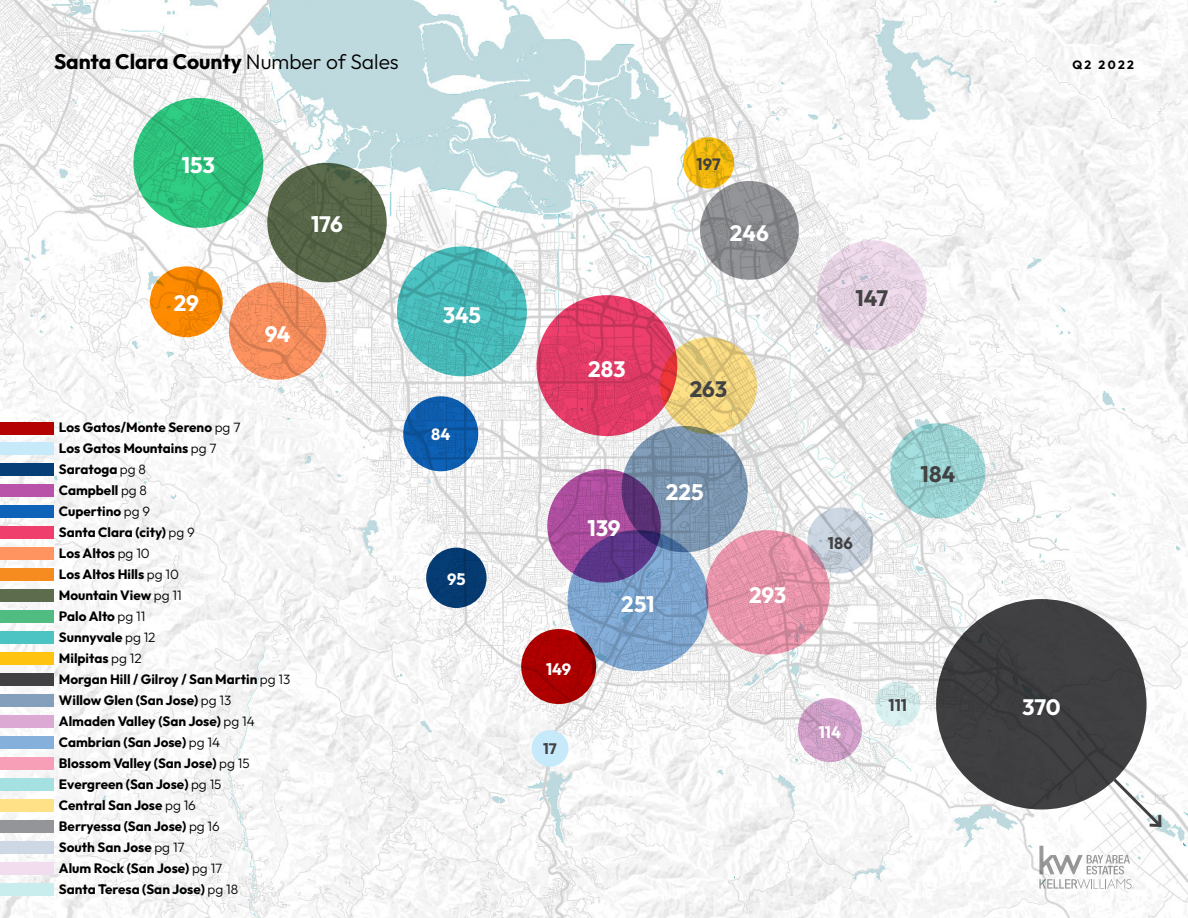
<style>
.page{position:relative;width:1188px;height:918px;background:#fff}
.page>*{position:absolute;margin:0;border:0;box-sizing:border-box;transform-origin:0 0}
.t1{font:700 22.2px "Outfit";color:#fff}
.t2{font:700 22.2px "Outfit";letter-spacing:-.005em;color:#424243}
.t3{font:700 21px "Outfit";color:#000}
.t4{font:700 16.35px "Outfit";letter-spacing:.005em;color:#fff}
.t5{font:700 16.35px "Outfit";letter-spacing:.005em;color:#414042}
.t6{font:700 16.35px "Outfit";color:#424243}
.t7{font:700 15.15px "Outfit";color:#414042}
.t8{font:700 13.5px/21px "Outfit";color:#000}
.t9{font:700 12px "Outfit";letter-spacing:.2em;color:#000}
.s1{font-weight:300}
</style>
<div class="page">
<img style="left:0;top:0;width:1188px;height:918px">
<div style="left:936px;top:599px;width:211px;height:211px;background:#414042;border-radius:50%"></div>
<svg style="left:536px;top:295px;width:141px;height:141px;background:#de3b66"></svg>
<svg style="left:568px;top:530px;width:140px;height:141px;background:#7ba2cb"></svg>
<svg style="left:397px;top:246px;width:130px;height:130px;background:#47b7b6"></svg>
<div style="left:267px;top:163px;width:120px;height:119px;background:#5c6c4c;border-radius:50%"></div>
<svg style="left:229px;top:282px;width:97px;height:98px;background:#f18c5c"></svg>
<svg style="left:150px;top:266px;width:73px;height:71px;background:#f58602"></svg>
<svg style="left:133px;top:98px;width:130px;height:130px;background:#2dc07c"></svg>
<svg style="left:622px;top:426px;width:126px;height:126px;background:#7791ac"></svg>
<svg style="left:547px;top:469px;width:114px;height:114px;background:#86428f"></svg>
<svg style="left:700px;top:181px;width:99px;height:99px;background:#898b8e"></svg>
<svg style="left:890px;top:423px;width:95px;height:95px;background:#99d0d0"></svg>
<svg style="left:705px;top:530px;width:125px;height:125px;background:#e393a8"></svg>
<svg style="left:817px;top:240px;width:110px;height:110px;background:#e2cfdf"></svg>
<svg style="left:660px;top:337px;width:97px;height:97px;background:#e7c176"></svg>
<svg style="left:521px;top:629px;width:75px;height:75px;background:#a90101"></svg>
<svg style="left:403px;top:396px;width:75px;height:75px;background:#0e5cab"></svg>
<svg style="left:807px;top:508px;width:66px;height:65px;background:#c2c9d5"></svg>
<svg style="left:798px;top:698px;width:64px;height:64px;background:#cd9fc6"></svg>
<div style="left:426px;top:548px;width:61px;height:60px;background:#063e77;border-radius:50%"></div>
<svg style="left:683px;top:137px;width:51px;height:52px;background:#eab411"></svg>
<svg style="left:875px;top:682px;width:45px;height:45px;background:#d3eaea"></svg>
<div style="left:531px;top:730px;width:38px;height:37px;background:#c7eafb;border-radius:50%"></div>
<svg style="left:1110px;top:775px;width:54px;height:55px"></svg>
<div style="left:0;top:443px;width:53px;height:12px;background:#c7eafb"></div>
<div style="left:0;top:883px;width:53px;height:13px;background:#c9eded"></div>
<div style="left:0;top:841px;width:53px;height:13px;background:#cdd8e4"></div>
<div style="left:0;top:820px;width:53px;height:13px;background:#939598"></div>
<div style="left:0;top:799px;width:53px;height:13px;background:#ffe187"></div>
<div style="left:0;top:778px;width:53px;height:13px;background:#a5e1e1"></div>
<div style="left:0;top:757px;width:53px;height:13px;background:#f79fb6"></div>
<div style="left:0;top:736px;width:53px;height:13px;background:#86b0dc"></div>
<div style="left:0;top:715px;width:53px;height:13px;background:#dca9d4"></div>
<div style="left:0;top:694px;width:53px;height:13px;background:#839fbb"></div>
<div style="left:0;top:611px;width:53px;height:12px;background:#50bc81"></div>
<div style="left:0;top:673px;width:53px;height:13px;background:#414042"></div>
<div style="left:0;top:590px;width:53px;height:12px;background:#5c6c4c"></div>
<div style="left:0;top:652px;width:53px;height:13px;background:#ffc310"></div>
<div style="left:0;top:569px;width:53px;height:12px;background:#f68b20"></div>
<div style="left:0;top:631px;width:53px;height:13px;background:#4cc4c3"></div>
<div style="left:0;top:548px;width:53px;height:12px;background:#ff9461"></div>
<div style="left:0;top:527px;width:53px;height:12px;background:#ef3f6d"></div>
<div style="left:0;top:506px;width:53px;height:12px;background:#0e62b8"></div>
<div style="left:0;top:485px;width:53px;height:12px;background:#b953a9"></div>
<div style="left:0;top:464px;width:53px;height:12px;background:#063e77"></div>
<div style="left:0;top:422px;width:53px;height:13px;background:#b40101"></div>
<div style="left:0;top:862px;width:53px;height:13px;background:#f1ddee"></div>
<svg style="left:1039px;top:846px;width:95px;height:43px"></svg>
<h2 class="t3" style="left:54px;top:50px;width:346px">Santa Clara County <span class="s1">Number of Sales</span></h2>
<p class="t9" style="left:1072px;top:61px;width:63px">Q2 2022</p>
<p class="t9" style="left:1072px;top:58px;width:63px">Q2 2022</p>
<h1 class="t1" style="left:182px;top:152px;width:35px">153</h1>
<h1 class="t1" style="left:174px;top:291px;width:27px">29</h1>
<h1 class="t1" style="left:311px;top:212px;width:33px">176</h1>
<h1 class="t1" style="left:265px;top:322px;width:27px">94</h1>
<p class="t8" style="left:59px;top:417px;width:233px">Los Gatos/Monte Sereno <span class="s1">pg 7<br></span>Los Gatos Mountains <span class="s1">pg 7<br></span>Saratoga <span class="s1">pg 8<br></span>Campbell <span class="s1">pg 8<br></span>Cupertino <span class="s1">pg 9<br></span>Santa Clara (city) <span class="s1">pg 9<br></span>Los Altos <span class="s1">pg 10<br></span>Los Altos Hills <span class="s1">pg 10<br></span>Mountain View <span class="s1">pg 11<br></span>Palo Alto <span class="s1">pg 11<br></span>Sunnyvale <span class="s1">pg 12<br></span>Milpitas <span class="s1">pg 12<br></span>Morgan Hill / Gilroy / San Martin <span class="s1">pg 13<br></span>Willow Glen (San Jose) <span class="s1">pg 13<br></span>Almaden Valley (San Jose) <span class="s1">pg 14<br></span>Cambrian (San Jose) <span class="s1">pg 14<br></span>Blossom Valley (San Jose) <span class="s1">pg 15<br></span>Evergreen (San Jose) <span class="s1">pg 15<br></span>Central San Jose <span class="s1">pg 16<br></span>Berryessa (San Jose) <span class="s1">pg 16<br></span>South San Jose <span class="s1">pg 17<br></span>Alum Rock (San Jose) <span class="s1">pg 17<br></span>Santa Teresa (San Jose) <span class="s1">pg 18</span></p>
<h1 class="t1" style="left:443px;top:302px;width:40px">345</h1>
<p class="t4" style="left:431px;top:425px;width:21px">84</p>
<p class="t4" style="left:447px;top:570px;width:20px">95</p>
<p class="t5" style="left:696px;top:155px;width:26px">197</p>
<h1 class="t1" style="left:730px;top:221px;width:41px">246</h1>
<h1 class="t1" style="left:588px;top:356px;width:39px">283</h1>
<h1 class="t2" style="left:690px;top:376px;width:39px">263</h1>
<h1 class="t1" style="left:587px;top:515px;width:35px">139</h1>
<h1 class="t1" style="left:666px;top:480px;width:39px">225</h1>
<p class="t4" style="left:546px;top:660px;width:27px">149</p>
<h1 class="t1" style="left:621px;top:591px;width:35px">251</h1>
<p class="t7" style="left:543px;top:741px;width:15px">17</p>
<h1 class="t1" style="left:749px;top:583px;width:39px">293</h1>
<h1 class="t2" style="left:856px;top:286px;width:34px">147</h1>
<p class="t6" style="left:828px;top:534px;width:27px">186</p>
<h1 class="t2" style="left:920px;top:462px;width:36px">184</h1>
<p class="t4" style="left:819px;top:723px;width:24px">114</p>
<p class="t5" style="left:889px;top:696px;width:20px">111</p>
<h1 class="t1" style="left:1022px;top:695px;width:40px">370</h1>
</div>
